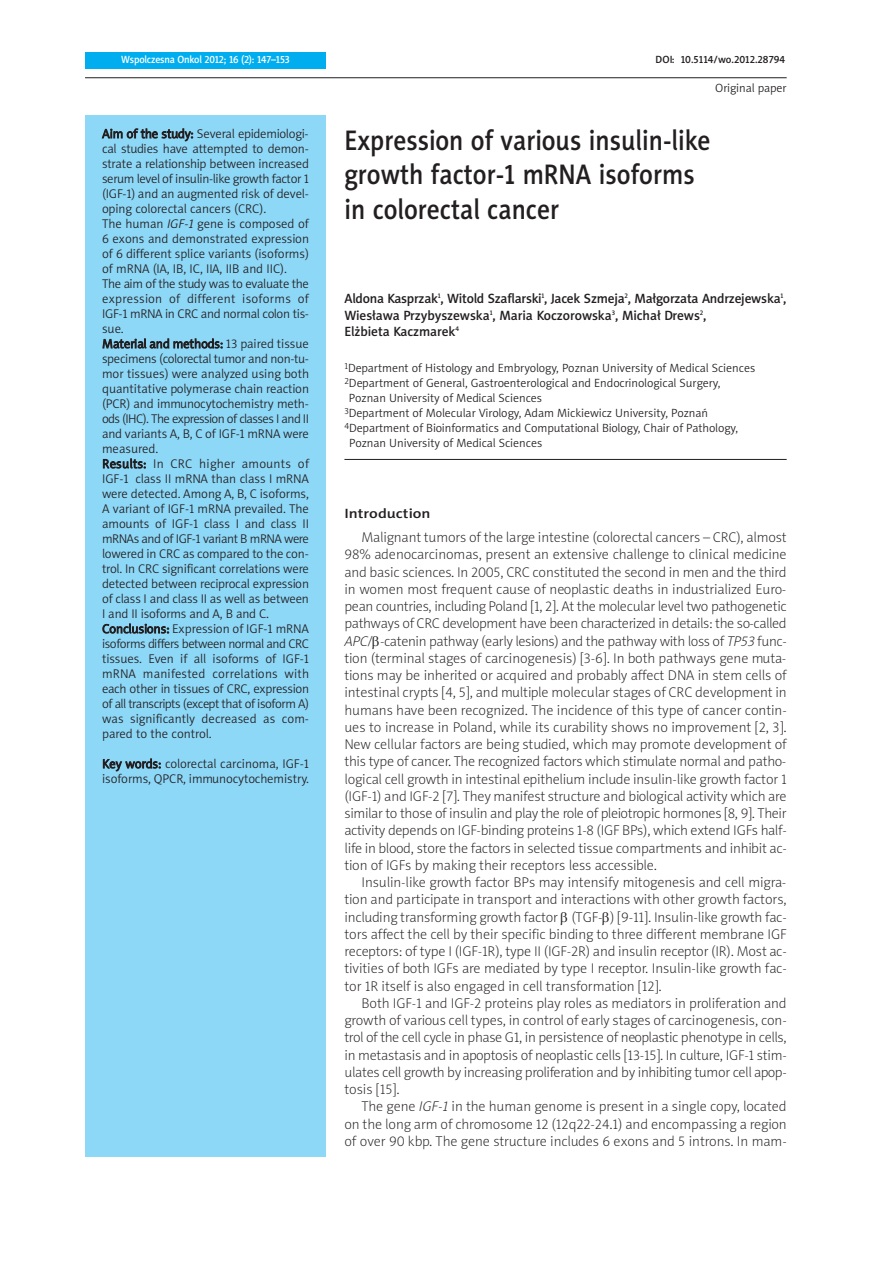
<style>
.page{position:relative;width:893px;height:1263px;background:#fff}
.page>*{position:absolute;margin:0;border:0;box-sizing:border-box;transform-origin:0 0}
.t1{font:28.5px/34.5px "Naomi Sans EFNPS Medium";color:#231f20;scale:.9 1}
.t2{font:14.25px/17.2px "Naomi Sans EFNPS Thin";color:#231f20;text-align:justify}
.t3{font:13.5px/16.5px "Naomi Sans EFNPS Medium";letter-spacing:-.01em;color:#231f20}
.t4{font:13.5px "Naomi Sans EFNPS Medium";letter-spacing:-.01em;color:#231f20;scale:1.2 1}
.t5{font:12.75px/15px "Naomi Sans EFNPS Light";letter-spacing:-.01em;color:#231f20}
.t6{font:12px "Naomi Sans EFNPS Light";color:#231f20}
.t7{font:10.5px "Naomi Sans EFNPS Medium";letter-spacing:-.015em;color:#fff;scale:.95 1}
.t8{font:10.5px "Naomi Sans EFNPS Medium";color:#231f20}
.s1{font-style:italic}
</style>
<div class="page">
<div style="left:85px;top:115px;width:241px;height:1042px;background:#8dd7f7"></div>
<div style="left:85px;top:52px;width:241px;height:16px;background:#00aeef"></div>
<hr style="left:85px;top:77px;width:702px;height:1px;background:#231f20">
<hr style="left:344px;top:459px;width:443px;height:1px;background:#231f20">
<p class="t7" style="left:121px;top:55px;width:179px">Wspolczesna Onkol 2012; 16 (2): 147–153</p>
<p class="t5" style="left:102px;top:127px;width:208px">Aim of the study: Several epidemiologi&shy;cal studies have attempted to demon&shy;strate a relationship between increased serum level of insulin-like growth factor 1 (IGF-1) and an augmented risk of devel&shy;oping colorectal cancers (CRC).<br>The human <span class="s1">IGF-1</span> gene is composed of 6 exons and demonstrated expression of 6 different splice variants (isoforms) of mRNA (IA, IB, IC, IIA, IIB and IIC).<br>The aim of the study was to evaluate the expression of different isoforms of IGF-1 mRNA in CRC and normal colon tis&shy;sue.<br>Material and methods: 13 paired tissue specimens (colorectal tumor and non-tu&shy;mor tissues) were analyzed using both quantitative polymerase chain reaction (PCR) and immunocytochemistry meth&shy;ods (IHC). The expression of classes I and II and variants A, B, C of IGF-1 mRNA were measured.<br>Results: In CRC higher amounts of IGF-1 class II mRNA than class I mRNA were detected. Among A, B, C isoforms, A variant of IGF-1 mRNA prevailed. The amounts of IGF-1 class I and class II mRNAs and of IGF-1 variant B mRNA were lowered in CRC as compared to the con&shy;trol. In CRC significant correlations were detected between reciprocal expression of class I and class II as well as between I and II isoforms and A, B and C.<br>Conclusions: Expression of IGF-1 mRNA isoforms differs between normal and CRC tissues. Even if all isoforms of IGF-1 mRNA manifested correlations with each other in tissues of CRC, expression of all transcripts (except that of isoform A) was significantly decreased as com&shy;pared to the control.</p>
<p class="t5" style="left:102px;top:757px;width:208px">Key words: colorectal carcinoma, IGF-1 isoforms, QPCR, immunocytochemistry.</p>
<p class="t8" style="left:656px;top:55px;width:131px">DOI: 10.5114/wo.2012.28794</p>
<p class="t6" style="left:715px;top:83px;width:73px">Original paper</p>
<h1 class="t1" style="left:344px;top:125px;width:408px">Expression of various insulin-like growth factor-1 mRNA isoforms in colorectal cancer</h1>
<p class="t3" style="left:344px;top:291px;width:444px">Aldona Kasprzak<sup>1</sup>, Witold Szaflarski<sup>1</sup>, Jacek Szmeja<sup>2</sup>, Małgorzata Andrzejewska<sup>1</sup>,<br>Wiesława Przybyszewska<sup>1</sup>, Maria Koczorowska<sup>3</sup>, Michał Drews<sup>2</sup>,<br>Elżbieta Kaczmarek<sup>4</sup></p>
<p class="t6" style="left:344px;top:364px;width:412px"><sup>1</sup>Department of Histology and Embryology, Poznan University of Medical Sciences</p>
<p class="t6" style="left:344px;top:379px;width:377px"><sup>2</sup>Department of General, Gastroenterological and Endocrinological Surgery,</p>
<p class="t6" style="left:349px;top:394px;width:195px">Poznan University of Medical Sciences</p>
<p class="t6" style="left:344px;top:409px;width:365px"><sup>3</sup>Department of Molecular Virology, Adam Mickiewicz University, Poznań</p>
<p class="t6" style="left:344px;top:424px;width:395px"><sup>4</sup>Department of Bioinformatics and Computational Biology, Chair of Pathology,</p>
<p class="t6" style="left:349px;top:439px;width:195px">Poznan University of Medical Sciences</p>
<p class="t4" style="left:344px;top:509px;width:73px">Introduction</p>
<p class="t2" style="left:344px;top:530px;width:444px;text-indent:17px">Malignant tumors of the large intestine (colorectal cancers – CRC), almost 98% adenocarcinomas, present an extensive challenge to clinical medicine and basic sciences. In 2005, CRC constituted the second in men and the third in women most frequent cause of neoplastic deaths in industrialized Euro&shy;pean countries, including Poland [1, 2]. At the molecular level two pathogenetic pathways of CRC development have been characterized in details: the so-called <span class="s1">APC</span>/ -catenin pathway (early lesions) and the pathway with loss of <span class="s1">TP53</span> func&shy;tion (terminal stages of carcinogenesis) [3-6]. In both pathways gene muta&shy;tions may be inherited or acquired and probably affect DNA in stem cells of intestinal crypts [4, 5], and multiple molecular stages of CRC development in humans have been recognized. The incidence of this type of cancer contin&shy;ues to increase in Poland, while its curability shows no improvement [2, 3].<br>New cellular factors are being studied, which may promote development of this type of cancer. The recognized factors which stimulate normal and patho&shy;logical cell growth in intestinal epithelium include insulin-like growth factor 1 (IGF-1) and IGF-2 [7]. They manifest structure and biological activity which are similar to those of insulin and play the role of pleiotropic hormones [8, 9]. Their activity depends on IGF-binding proteins 1-8 (IGF BPs), which extend IGFs half&shy;life in blood, store the factors in selected tissue compartments and inhibit ac&shy;tion of IGFs by making their receptors less accessible.</p>
<p class="t2" style="left:344px;top:875px;width:444px;text-indent:17px">Insulin-like growth factor BPs may intensify mitogenesis and cell migra&shy;tion and participate in transport and interactions with other growth factors, including transforming growth factor (TGF- ) [9-11]. Insulin-like growth fac&shy;tors affect the cell by their specific binding to three different membrane IGF receptors: of type I (IGF-1R), type II (IGF-2R) and insulin receptor (IR). Most ac&shy;tivities of both IGFs are mediated by type I receptor. Insulin-like growth fac&shy;tor 1R itself is also engaged in cell transformation [12].</p>
<p class="t2" style="left:344px;top:996px;width:444px;text-indent:17px">Both IGF-1 and IGF-2 proteins play roles as mediators in proliferation and growth of various cell types, in control of early stages of carcinogenesis, con&shy;trol of the cell cycle in phase G1, in persistence of neoplastic phenotype in cells, in metastasis and in apoptosis of neoplastic cells [13-15]. In culture, IGF-1 stim&shy;ulates cell growth by increasing proliferation and by inhibiting tumor cell apop&shy;tosis [15].</p>
<p class="t2" style="left:344px;top:1099px;width:444px;text-indent:17px">The gene <span class="s1">IGF-1</span> in the human genome is present in a single copy, located on the long arm of chromosome 12 (12q22-24.1) and encompassing a region of over 90 kbp. The gene structure includes 6 exons and 5 introns. In mam-</p>
</div>
